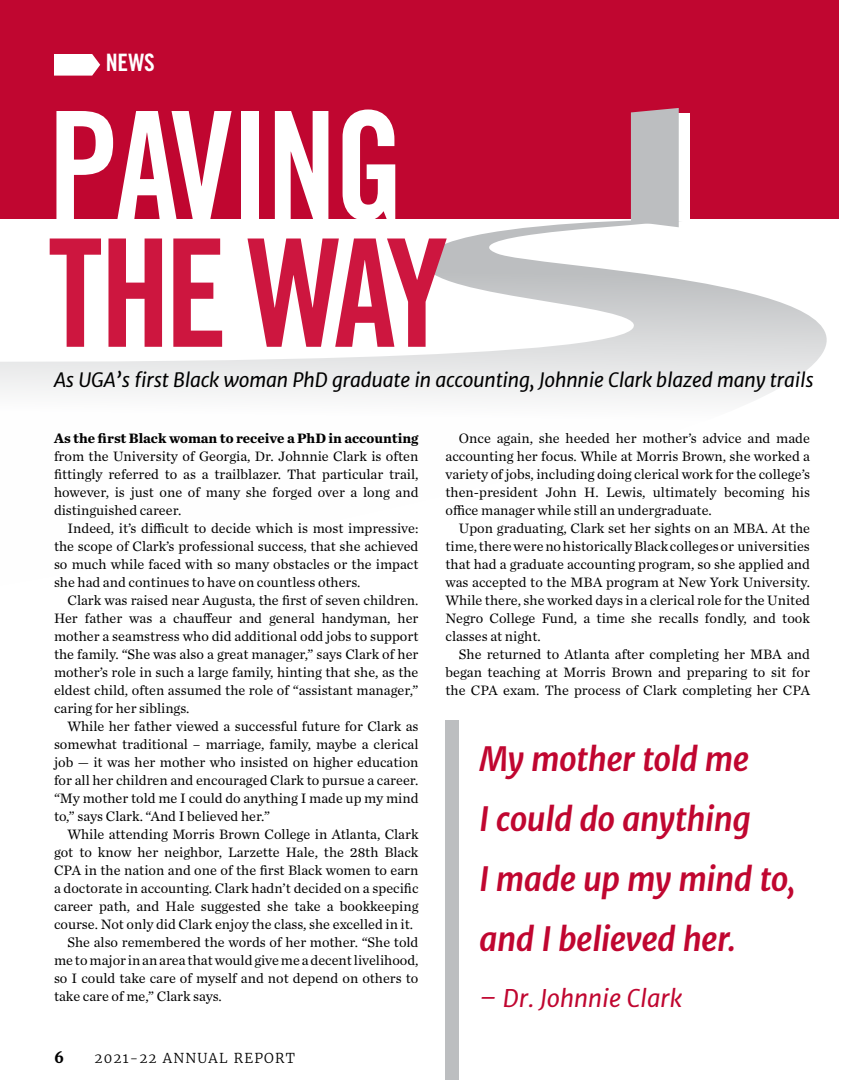
<style>
.page{position:relative;width:864px;height:1080px;background:#fff}
.page>*{position:absolute;margin:0;border:0;box-sizing:border-box;transform-origin:0 0}
.t1{font:150px "Trade Gothic LT Std Bd Cn 20";letter-spacing:-.02em;color:#fff;scale:.94 1}
.t2{font:150px "Trade Gothic LT Std Bd Cn 20";letter-spacing:-.05em;color:#cd163f;scale:.94 1}
.t3{font:italic 700 33px/60px "Merriweather Sans";letter-spacing:-.02em;color:#c00630;scale:.95 1}
.t4{font:italic 24px "Merriweather Sans";color:#c00630}
.t5{font:24px "Trade Gothic LT Std Bd Cn 20";color:#fff}
.t6{font:italic 19.5px "Merriweather Sans";letter-spacing:-.01em;color:#000}
.t7{font:700 15px "Merriweather";color:#000}
.t8{font:14.25px/18px "Chronicle Text G1";color:#000;text-align:justify}
.t9{font:700 14.25px "Chronicle Text G1";color:#000}
.t10{font:300 13.5px "Merriweather";letter-spacing:.09em;color:#000}
</style>
<div class="page">
<div style="left:0;top:0;width:838px;height:218px;background:#c00630"></div>
<svg style="left:0;top:221px;width:827px;height:180px"></svg>
<svg style="left:54px;top:54px;width:46px;height:22px"></svg>
<div style="left:631px;top:113px;width:59px;height:108px;background:#fff"></div>
<div style="left:631px;top:108px;width:48px;height:119px;background:#bcbec0"></div>
<div style="left:446px;top:720px;width:13px;height:360px;background:#bcbec0"></div>
<h3 class="t5" style="left:106px;top:48px;width:51px">NEWS</h3>
<h1 class="t1" style="left:48px;top:75px;width:381px">PAVING</h1>
<h1 class="t2" style="left:48px;top:202px;width:427px">THE WAY</h1>
<h3 class="t6" style="left:54px;top:367px;width:761px">As UGA’s first Black woman PhD graduate in accounting, Johnnie Clark blazed many trails</h3>
<p class="t9" style="left:54px;top:427px;width:366px">As the first Black woman to receive a PhD in accounting</p>
<p class="t8" style="left:54px;top:447px;width:366px">from the University of Georgia, Dr. Johnnie Clark is often fittingly referred to as a trailblazer. That particular trail, however, is just one of many she forged over a long and distinguished career.</p>
<p class="t8" style="left:54px;top:519px;width:366px;text-indent:13px">Indeed, it’s difficult to decide which is most impressive: the scope of Clark’s professional success, that she achieved so much while faced with so many obstacles or the impact she had and continues to have on countless others.</p>
<p class="t8" style="left:54px;top:591px;width:366px;text-indent:13px">Clark was raised near Augusta, the first of seven children.<br>Her father was a chauffeur and general handyman, her mother a seamstress who did additional odd jobs to support the family. “She was also a great manager,” says Clark of her mother’s role in such a large family, hinting that she, as the eldest child, often assumed the role of “assistant manager,” caring for her siblings.</p>
<p class="t8" style="left:54px;top:717px;width:366px;text-indent:13px">While her father viewed a successful future for Clark as somewhat traditional – marriage, family, maybe a clerical job — it was her mother who insisted on higher education for all her children and encouraged Clark to pursue a career. “My mother told me I could do anything I made up my mind to,” says Clark. “And I believed her.”</p>
<p class="t8" style="left:67px;top:825px;width:353px">While attending Morris Brown College in Atlanta, Clark</p>
<p class="t8" style="left:54px;top:843px;width:366px">got to know her neighbor, Larzette Hale, the 28th Black</p>
<p class="t8" style="left:54px;top:861px;width:366px">CPA in the nation and one of the first Black women to earn</p>
<p class="t8" style="left:54px;top:879px;width:366px">a doctorate in accounting. Clark hadn’t decided on a specific</p>
<p class="t8" style="left:54px;top:897px;width:366px">career path, and Hale suggested she take a bookkeeping</p>
<p class="t8" style="left:54px;top:915px;width:361px">course. Not only did Clark enjoy the class, she excelled in it.</p>
<p class="t8" style="left:67px;top:933px;width:352px">She also remembered the words of her mother. “She told</p>
<p class="t8" style="left:54px;top:950px;width:366px">me to major in an area that would give me a decent livelihood,</p>
<p class="t8" style="left:54px;top:968px;width:366px">so I could take care of myself and not depend on others to</p>
<p class="t8" style="left:54px;top:986px;width:169px">take care of me,” Clark says.</p>
<p class="t7" style="left:54px;top:1048px;width:12px">6</p>
<p class="t10" style="left:94px;top:1049px;width:202px">2021-22 ANNUAL REPORT</p>
<p class="t8" style="left:446px;top:428px;width:366px;text-indent:13px">Once again, she heeded her mother’s advice and made accounting her focus. While at Morris Brown, she worked a variety of jobs, including doing clerical work for the college’s then-president John H. Lewis, ultimately becoming his office manager while still an undergraduate.</p>
<p class="t8" style="left:446px;top:518px;width:366px;text-indent:13px">Upon graduating, Clark set her sights on an MBA. At the time, there were no historically Black colleges or universities that had a graduate accounting program, so she applied and was accepted to the MBA program at New York University.<br>While there, she worked days in a clerical role for the United Negro College Fund, a time she recalls fondly, and took classes at night.</p>
<p class="t8" style="left:446px;top:644px;width:366px;text-indent:13px">She returned to Atlanta after completing her MBA and began teaching at Morris Brown and preparing to sit for the CPA exam. The process of Clark completing her CPA</p>
<h2 class="t3" style="left:479px;top:728px;width:334px">My mother told me<br>I could do anything<br>I made up my mind to, and I believed her.</h2>
<h3 class="t4" style="left:479px;top:982px;width:204px">– Dr. Johnnie Clark</h3>
</div>
